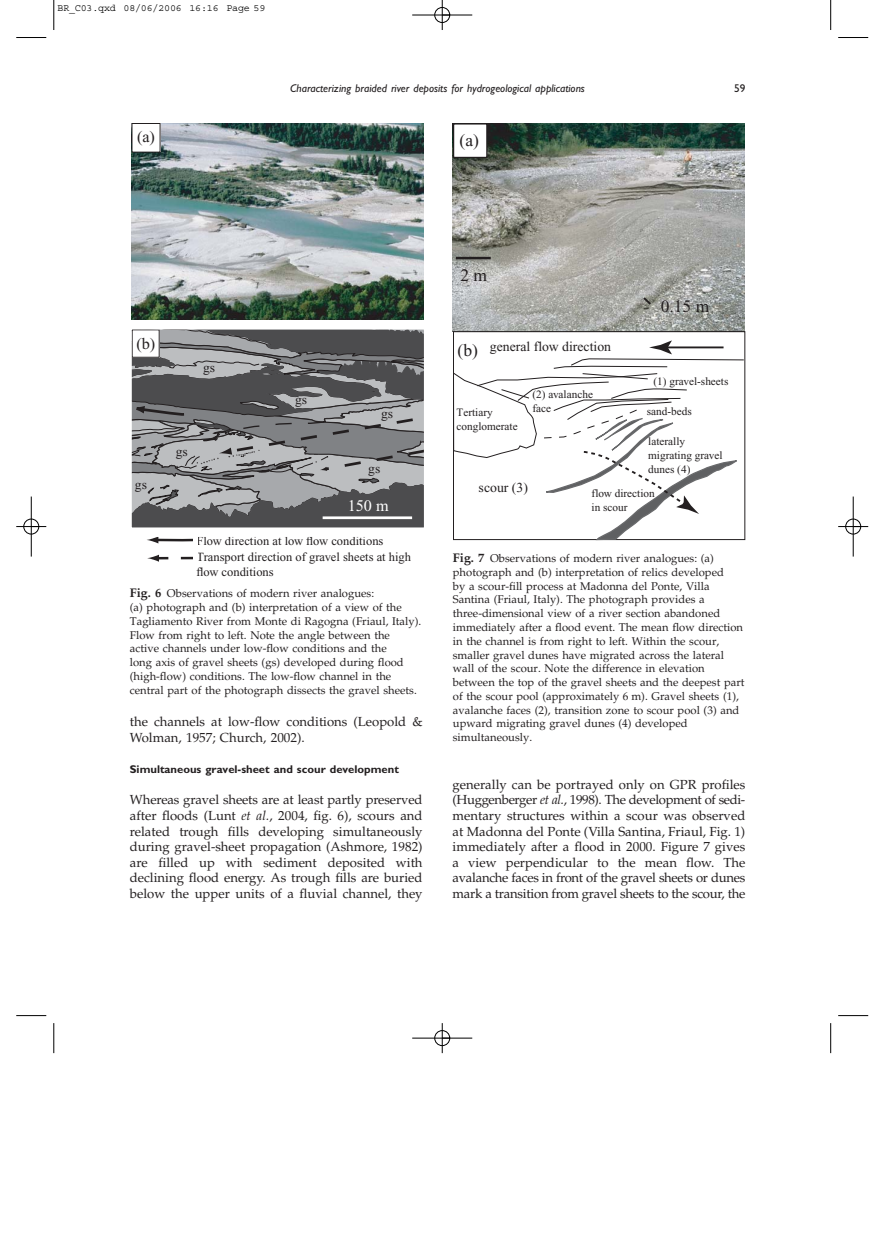
<style>
.page{position:relative;width:887px;height:1252px;background:#fff}
.page>*{position:absolute;margin:0;border:0;box-sizing:border-box;transform-origin:0 0}
.t1{font:17.5px "Times New Roman";color:#231f20}
.t2{font:16.25px "Times New Roman";color:#231f20}
.t3{font:16.25px "Times New Roman";color:#fff}
.t4{font:13.75px "Times New Roman";color:#231f20}
.t5{font:13.5px "Times New Roman";color:#231f20}
.t6{font:13.12px/15.6px "Palatino";color:#231f20;text-align:justify}
.t7{font:12.5px/14.9px "Times New Roman";color:#231f20}
.t8{font:11.25px/13.8px "Palatino";color:#231f20}
.t9{font:11.25px/13.8px "Times New Roman";color:#231f20}
.t10{font:italic 11.25px "Gill Sans";color:#231f20}
.t11{font:700 11.25px "Gill Sans";color:#231f20}
.t12{font:11.25px "Gill Sans";color:#231f20}
.t13{font:10px "Courier";letter-spacing:-.02em;color:#000}
.s1{font-weight:700;font-size:12.5px}
.s2{font-style:italic}
</style>
<div class="page">
<svg style="left:147px;top:554px;width:46px;height:7px"></svg>
<svg style="left:147px;top:537px;width:46px;height:6px"></svg>
<img style="left:132px;top:123px;width:291px;height:197px">
<div style="left:132px;top:123px;width:28px;height:29px;background:#fff"></div>
<svg style="left:131px;top:329px;width:293px;height:199px;background:#7d7d7f"></svg>
<img style="left:453px;top:123px;width:291px;height:208px">
<hr style="left:456px;top:257px;width:34px;height:2px;background:#231f20">
<svg style="left:641px;top:295px;width:11px;height:11px"></svg>
<svg style="left:452px;top:331px;width:293px;height:209px"></svg>
<div style="left:453px;top:124px;width:33px;height:33px;background:#fff"></div>
<div style="left:453px;top:123px;width:34px;height:35px;border:1px solid #231f20"></div>
<svg style="left:476px;top:340px;width:268px;height:200px"></svg>
<hr style="left:54px;top:0;width:1px;height:30px;background:#000">
<hr style="left:16px;top:37px;width:30px;height:1px;background:#000">
<hr style="left:830px;top:0;width:1px;height:30px;background:#000">
<hr style="left:838px;top:37px;width:30px;height:1px;background:#000">
<hr style="left:54px;top:1022px;width:1px;height:30px;background:#000">
<hr style="left:16px;top:1015px;width:30px;height:1px;background:#000">
<hr style="left:830px;top:1022px;width:1px;height:30px;background:#000">
<hr style="left:838px;top:1015px;width:30px;height:1px;background:#000">
<div style="left:23px;top:518px;width:16px;height:16px;border:1px solid #fff;border-radius:50%"></div>
<div style="left:845px;top:518px;width:15px;height:16px;border:1px solid #fff;border-radius:50%"></div>
<hr style="left:412px;top:15px;width:60px;height:1px;background:#000">
<hr style="left:412px;top:1037px;width:60px;height:1px;background:#000">
<hr style="left:31px;top:496px;width:1px;height:60px;background:#000">
<hr style="left:852px;top:496px;width:1px;height:60px;background:#000">
<hr style="left:442px;top:0;width:1px;height:30px;background:#000">
<hr style="left:442px;top:1022px;width:1px;height:30px;background:#000">
<hr style="left:16px;top:526px;width:30px;height:1px;background:#000">
<hr style="left:838px;top:526px;width:30px;height:1px;background:#000">
<div style="left:434px;top:7px;width:16px;height:16px;border:1px solid #000;border-radius:50%"></div>
<div style="left:434px;top:1030px;width:16px;height:15px;border:1px solid #000;border-radius:50%"></div>
<div style="left:24px;top:519px;width:15px;height:15px;border:1px solid #000;border-radius:50%"></div>
<div style="left:845px;top:519px;width:15px;height:15px;border:1px solid #000;border-radius:50%"></div>
<p class="t13" style="left:58px;top:5px;width:209px">BR_C03.qxd 08/06/2006 16:16 Page 59</p>
<h2 class="t2" style="left:137px;top:131px;width:19px">(a)</h2>
<p class="t10" style="left:290px;top:84px;width:296px">Characterizing braided river deposits for hydrogeological applications</p>
<p class="t12" style="left:733px;top:84px;width:13px">59</p>
<h1 class="t1" style="left:459px;top:134px;width:21px">(a)</h1>
<h2 class="t2" style="left:136px;top:337px;width:20px">(b)</h2>
<p class="t5" style="left:203px;top:363px;width:14px">gs</p>
<p class="t5" style="left:135px;top:479px;width:14px">gs</p>
<p class="t5" style="left:176px;top:447px;width:14px">gs</p>
<p class="t5" style="left:295px;top:395px;width:14px">gs</p>
<p class="t5" style="left:381px;top:409px;width:14px">gs</p>
<p class="t5" style="left:368px;top:464px;width:14px">gs</p>
<h2 class="t3" style="left:347px;top:500px;width:42px">150 m</h2>
<h1 class="t1" style="left:460px;top:269px;width:28px">2 m</h1>
<h1 class="t1" style="left:457px;top:343px;width:22px">(b)</h1>
<p class="t4" style="left:490px;top:341px;width:123px">general flow direction</p>
<p class="t9" style="left:456px;top:407px;width:63px">Tertiary conglomerate</p>
<p class="t9" style="left:532px;top:388px;width:62px">(2) avalanche face</p>
<h1 class="t1" style="left:660px;top:300px;width:50px">0.15 m</h1>
<p class="t9" style="left:653px;top:375px;width:76px">(1) gravel-sheets</p>
<p class="t9" style="left:646px;top:405px;width:46px">sand-beds</p>
<p class="t9" style="left:648px;top:436px;width:76px">laterally migrating gravel dunes (4)</p>
<p class="t4" style="left:478px;top:483px;width:51px">scour (3)</p>
<p class="t9" style="left:591px;top:487px;width:65px">flow direction in scour</p>
<p class="t7" style="left:196px;top:534px;width:188px">Flow direction at low flow conditions</p>
<p class="t7" style="left:196px;top:550px;width:216px">Transport direction of gravel sheets at high flow conditions</p>
<p class="t8" style="left:130px;top:587px;width:293px"><span class="s1">Fig. 6</span> Observations of modern river analogues:<br>(a) photograph and (b) interpretation of a view of the Tagliamento River from Monte di Ragogna (Friaul, Italy).<br>Flow from right to left. Note the angle between the active channels under low-flow conditions and the<br>long axis of gravel sheets (gs) developed during flood (high-flow) conditions. The low-flow channel in the central part of the photograph dissects the gravel sheets.</p>
<p class="t6" style="left:130px;top:715px;width:294px">the channels at low-flow conditions (Leopold &amp;<br>Wolman, 1957; Church, 2002).</p>
<p class="t11" style="left:130px;top:765px;width:270px">Simultaneous gravel-sheet and scour development</p>
<p class="t6" style="left:130px;top:793px;width:294px">Whereas gravel sheets are at least partly preserved after floods (Lunt <span class="s2">et al.</span>, 2004, fig. 6), scours and related trough fills developing simultaneously during gravel-sheet propagation (Ashmore, 1982) are filled up with sediment deposited with declining flood energy. As trough fills are buried below the upper units of a fluvial channel, they</p>
<p class="t8" style="left:452px;top:552px;width:293px"><span class="s1">Fig. 7</span> Observations of modern river analogues: (a) photograph and (b) interpretation of relics developed<br>by a scour-fill process at Madonna del Ponte, Villa Santina (Friaul, Italy). The photograph provides a three-dimensional view of a river section abandoned immediately after a flood event. The mean flow direction in the channel is from right to left. Within the scour, smaller gravel dunes have migrated across the lateral wall of the scour. Note the difference in elevation between the top of the gravel sheets and the deepest part of the scour pool (approximately 6 m). Gravel sheets (1), avalanche faces (2), transition zone to scour pool (3) and upward migrating gravel dunes (4) developed simultaneously.</p>
<p class="t6" style="left:452px;top:777px;width:294px">generally can be portrayed only on GPR profiles (Huggenberger <span class="s2">et al.</span>, 1998). The development of sedi&shy;mentary structures within a scour was observed at Madonna del Ponte (Villa Santina, Friaul, Fig. 1) immediately after a flood in 2000. Figure 7 gives a view perpendicular to the mean flow. The avalanche faces in front of the gravel sheets or dunes mark a transition from gravel sheets to the scour, the</p>
</div>
